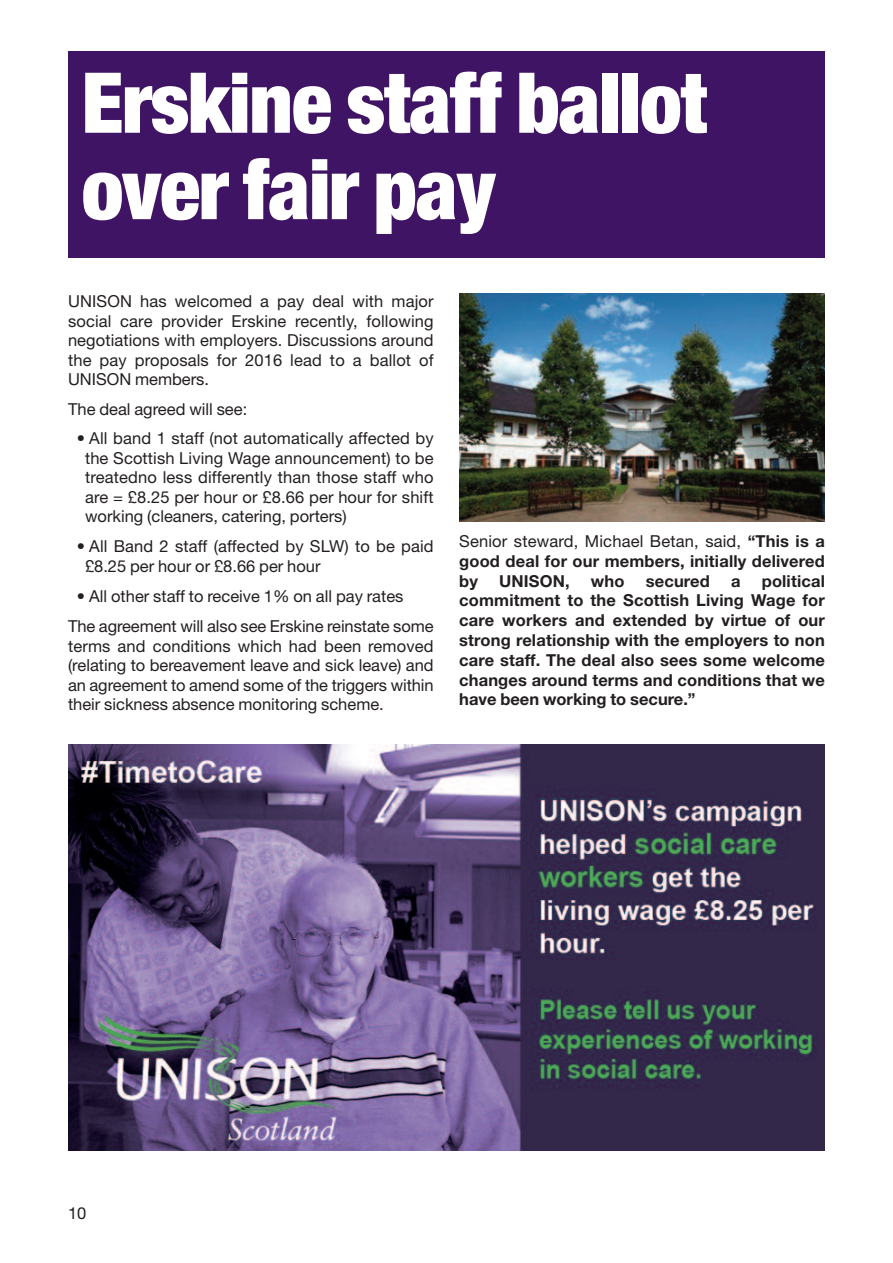
<style>
.page{position:relative;width:893px;height:1263px;background:#fff}
.page>*{position:absolute;margin:0;border:0;box-sizing:border-box;transform-origin:0 0}
.t1{font:900 condensed 84px/86.4px "Helvetica Neue";letter-spacing:-.015em;color:#fff}
.t2{font:16.5px/19.5px "Helvetica Neue";color:#231f20;text-align:justify}
.t3{font:700 16.5px/19.8px "Helvetica Neue";letter-spacing:.01em;color:#231f20;text-align:justify}
.s1{font-weight:400}
</style>
<div class="page">
<div style="left:68px;top:51px;width:757px;height:207px;background:#3f1464"></div>
<img style="left:68px;top:744px;width:757px;height:407px">
<img style="left:459px;top:294px;width:366px;height:228px">
<h1 class="t1" style="left:82px;top:67px;width:627px">Erskine staff ballot over fair pay</h1>
<p class="t2" style="left:68px;top:293px;width:367px">UNISON has welcomed a pay deal with major social care provider Erskine recently, following negotiations with employers. Discussions around the pay proposals for 2016 lead to a ballot of UNISON members.</p>
<p class="t2" style="left:68px;top:401px;width:181px">The deal agreed will see:</p>
<p class="t2" style="left:85px;top:430px;width:350px;text-indent:-8px">• All band 1 staff (not automatically affected by the Scottish Living Wage announcement) to be treatedno less differently than those staff who are = £8.25 per hour or £8.66 per hour for shift working (cleaners, catering, porters)</p>
<p class="t2" style="left:85px;top:538px;width:350px;text-indent:-8px">• All Band 2 staff (affected by SLW) to be paid £8.25 per hour or £8.66 per hour</p>
<p class="t2" style="left:68px;top:583px;width:367px;line-height:30.3px;text-indent:9px">• All other staff to receive 1% on all pay rates<br>The agreement will also see Erskine reinstate some</p>
<p class="t2" style="left:68px;top:638px;width:367px">terms and conditions which had been removed (relating to bereavement leave and sick leave) and an agreement to amend some of the triggers within their sickness absence monitoring scheme.</p>
<p class="t3" style="left:459px;top:533px;width:367px"><span class="s1">Senior steward, Michael Betan, said,</span> “This is a good deal for our members, initially delivered by</p>
<p class="t3" style="left:499px;top:572px;width:72px">UNISON,</p>
<p class="t3" style="left:591px;top:572px;width:35px">who</p>
<p class="t3" style="left:646px;top:572px;width:66px">secured</p>
<p class="t3" style="left:731px;top:572px;width:11px">a</p>
<p class="t3" style="left:459px;top:572px;width:367px;text-indent:303px">political commitment to the Scottish Living Wage for care workers and extended by virtue of our strong relationship with the employers to non care staff. The deal also sees some welcome changes around terms and conditions that we have been working to secure.”</p>
<p class="t2" style="left:68px;top:1205px;width:20px">10</p>
</div>
